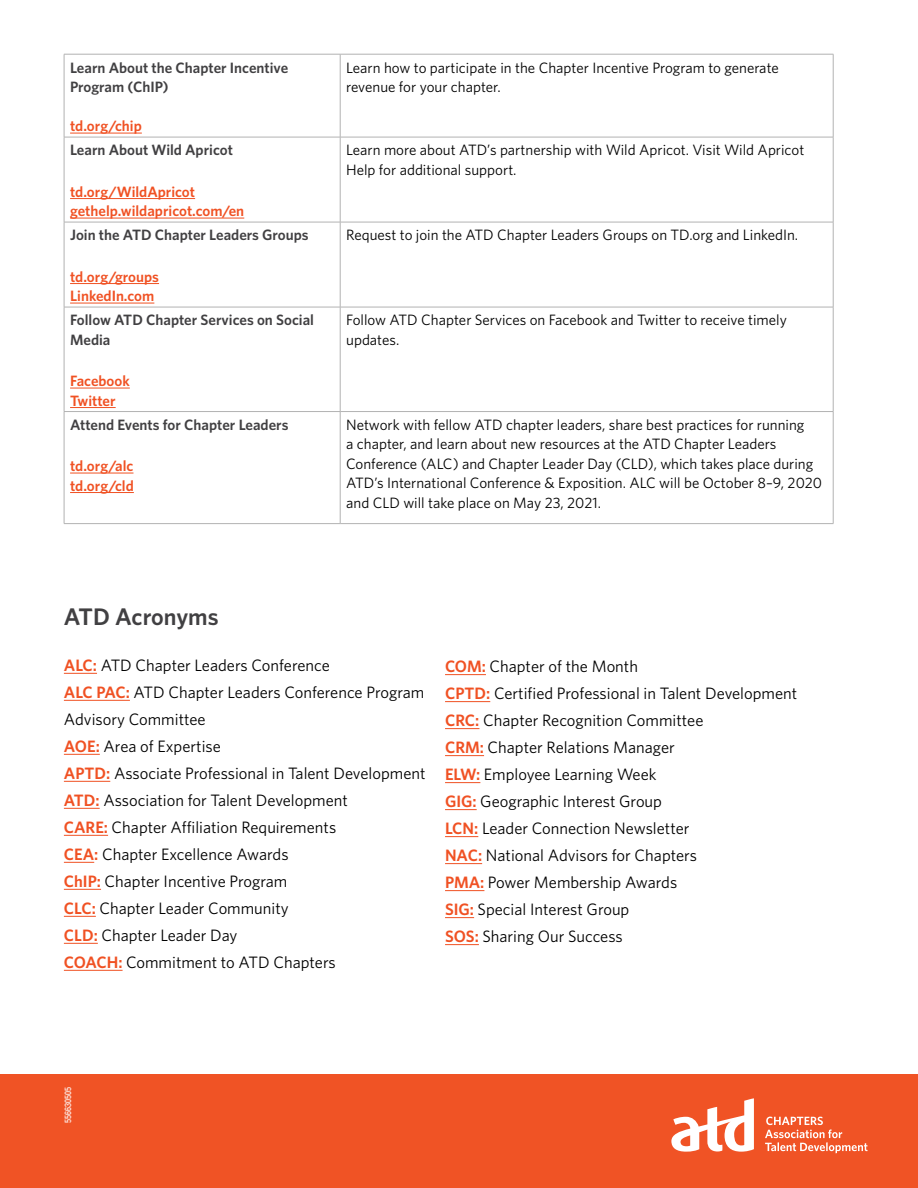
<style>
.page{position:relative;width:918px;height:1188px;background:#fff}
.page>*{position:absolute;margin:0;border:0;box-sizing:border-box;transform-origin:0 0}
.t1{font:600 24px "Whitney HTF";color:#414042}
.t2{font:16.5px/27px "Whitney HTF";color:#000}
.t3{font:15px/19.5px "Whitney HTF";color:#000}
.t4{font:600 15px/19.5px "Whitney HTF";color:#414042}
.t5{font:600 15px/19.5px "Whitney HTF";color:#f05123}
.t6{font:condensed 9px "Univers";color:#fff}
.s1{font-weight:600;color:#f05123}
</style>
<div class="page">
<div style="left:0;top:1074px;width:918px;height:114px;background:#f05325"></div>
<svg style="left:671px;top:1098px;width:83px;height:54px"></svg>
<svg style="left:765px;top:1117px;width:103px;height:36px"></svg>
<hr style="left:340px;top:54px;width:493px;height:1px;background:#b2b2b2">
<hr style="left:833px;top:54px;width:1px;height:83px;background:#b2b2b2">
<hr style="left:64px;top:137px;width:1px;height:85px;background:#b2b2b2">
<hr style="left:340px;top:137px;width:493px;height:1px;background:#b2b2b2">
<hr style="left:340px;top:137px;width:1px;height:85px;background:#b2b2b2">
<hr style="left:833px;top:137px;width:1px;height:85px;background:#b2b2b2">
<hr style="left:64px;top:222px;width:276px;height:1px;background:#b2b2b2">
<hr style="left:64px;top:222px;width:1px;height:85px;background:#b2b2b2">
<hr style="left:340px;top:222px;width:493px;height:1px;background:#b2b2b2">
<hr style="left:340px;top:222px;width:1px;height:85px;background:#b2b2b2">
<hr style="left:833px;top:222px;width:1px;height:85px;background:#b2b2b2">
<hr style="left:64px;top:307px;width:276px;height:1px;background:#b2b2b2">
<hr style="left:64px;top:307px;width:1px;height:104px;background:#b2b2b2">
<hr style="left:340px;top:307px;width:493px;height:1px;background:#b2b2b2">
<hr style="left:340px;top:307px;width:1px;height:104px;background:#b2b2b2">
<hr style="left:833px;top:307px;width:1px;height:104px;background:#b2b2b2">
<hr style="left:64px;top:411px;width:276px;height:1px;background:#b2b2b2">
<hr style="left:64px;top:412px;width:1px;height:111px;background:#b2b2b2">
<hr style="left:340px;top:411px;width:493px;height:1px;background:#b2b2b2">
<hr style="left:340px;top:412px;width:1px;height:111px;background:#b2b2b2">
<hr style="left:833px;top:412px;width:1px;height:111px;background:#b2b2b2">
<hr style="left:64px;top:523px;width:276px;height:1px;background:#b2b2b2">
<hr style="left:340px;top:523px;width:493px;height:1px;background:#b2b2b2">
<hr style="left:64px;top:54px;width:1px;height:83px;background:#b2b2b2">
<hr style="left:64px;top:54px;width:276px;height:1px;background:#b2b2b2">
<hr style="left:340px;top:54px;width:1px;height:83px;background:#b2b2b2">
<hr style="left:64px;top:137px;width:276px;height:1px;background:#b2b2b2">
<hr style="left:70px;top:133px;width:72px;height:1px;background:#f05123">
<hr style="left:70px;top:198px;width:125px;height:1px;background:#f05123">
<hr style="left:70px;top:218px;width:174px;height:1px;background:#f05123">
<hr style="left:70px;top:283px;width:89px;height:1px;background:#f05123">
<hr style="left:70px;top:303px;width:84px;height:1px;background:#f05123">
<hr style="left:70px;top:388px;width:60px;height:1px;background:#f05123">
<hr style="left:70px;top:407px;width:46px;height:1px;background:#f05123">
<hr style="left:70px;top:473px;width:63px;height:1px;background:#f05123">
<hr style="left:70px;top:492px;width:64px;height:1px;background:#f05123">
<hr style="left:64px;top:673px;width:33px;height:1px;background:#f05123">
<hr style="left:64px;top:700px;width:66px;height:1px;background:#f05123">
<hr style="left:64px;top:754px;width:36px;height:1px;background:#f05123">
<hr style="left:64px;top:781px;width:46px;height:1px;background:#f05123">
<hr style="left:64px;top:808px;width:36px;height:1px;background:#f05123">
<hr style="left:64px;top:835px;width:44px;height:1px;background:#f05123">
<hr style="left:64px;top:862px;width:30px;height:1px;background:#f05123">
<hr style="left:64px;top:889px;width:37px;height:1px;background:#f05123">
<hr style="left:64px;top:916px;width:32px;height:1px;background:#f05123">
<hr style="left:64px;top:943px;width:34px;height:1px;background:#f05123">
<hr style="left:64px;top:970px;width:59px;height:1px;background:#f05123">
<hr style="left:445px;top:674px;width:41px;height:1px;background:#f05123">
<hr style="left:445px;top:701px;width:45px;height:1px;background:#f05123">
<hr style="left:445px;top:728px;width:34px;height:1px;background:#f05123">
<hr style="left:445px;top:755px;width:39px;height:1px;background:#f05123">
<hr style="left:445px;top:782px;width:35px;height:1px;background:#f05123">
<hr style="left:445px;top:809px;width:32px;height:1px;background:#f05123">
<hr style="left:445px;top:836px;width:33px;height:1px;background:#f05123">
<hr style="left:445px;top:863px;width:37px;height:1px;background:#f05123">
<hr style="left:445px;top:890px;width:39px;height:1px;background:#f05123">
<svg style="left:445px;top:917px;width:29px;height:1px"></svg>
<hr style="left:445px;top:944px;width:34px;height:1px;background:#f05123">
<p class="t4" style="left:70px;top:57px;width:220px">Learn About the Chapter Incentive<br>Program (ChIP)</p>
<p class="t5" style="left:70px;top:116px;width:73px">td.org/chip</p>
<p class="t4" style="left:70px;top:140px;width:164px">Learn About Wild Apricot</p>
<p class="t5" style="left:70px;top:181px;width:176px">td.org/WildApricot gethelp.wildapricot.com/en</p>
<p class="t4" style="left:70px;top:225px;width:240px">Join the ATD Chapter Leaders Groups</p>
<p class="t5" style="left:70px;top:266px;width:90px">td.org/groups<br>LinkedIn.com</p>
<p class="t4" style="left:70px;top:310px;width:245px">Follow ATD Chapter Services on Social<br>Media</p>
<p class="t5" style="left:70px;top:371px;width:61px">Facebook<br>Twitter</p>
<p class="t4" style="left:70px;top:415px;width:220px">Attend Events for Chapter Leaders</p>
<p class="t5" style="left:70px;top:456px;width:65px">td.org/alc td.org/cld</p>
<p class="t3" style="left:346px;top:57px;width:434px">Learn how to participate in the Chapter Incentive Program to generate revenue for your chapter.</p>
<p class="t3" style="left:346px;top:140px;width:460px">Learn more about ATD’s partnership with Wild Apricot. Visit Wild Apricot<br>Help for additional support.</p>
<p class="t3" style="left:346px;top:225px;width:454px">Request to join the ATD Chapter Leaders Groups on TD.org and LinkedIn.</p>
<p class="t3" style="left:346px;top:310px;width:442px">Follow ATD Chapter Services on Facebook and Twitter to receive timely updates.</p>
<p class="t3" style="left:346px;top:415px;width:477px">Network with fellow ATD chapter leaders, share best practices for running<br>a chapter, and learn about new resources at the ATD Chapter Leaders Conference (ALC) and Chapter Leader Day (CLD), which takes place during ATD’s International Conference &amp; Exposition. ALC will be October 8–9, 2020 and CLD will take place on May 23, 2021.</p>
<h1 class="t1" style="left:64px;top:602px;width:156px">ATD Acronyms</h1>
<p class="t2" style="left:64px;top:652px;width:363px"><span class="s1">ALC:</span> ATD Chapter Leaders Conference<br><span class="s1">ALC PAC:</span> ATD Chapter Leaders Conference Program Advisory Committee<br><span class="s1">AOE:</span> Area of Expertise<br><span class="s1">APTD:</span> Associate Professional in Talent Development <span class="s1">ATD:</span> Association for Talent Development<br><span class="s1">CARE:</span> Chapter Affiliation Requirements<br><span class="s1">CEA:</span> Chapter Excellence Awards<br><span class="s1">ChIP:</span> Chapter Incentive Program<br><span class="s1">CLC:</span> Chapter Leader Community<br><span class="s1">CLD:</span> Chapter Leader Day<br><span class="s1">COACH:</span> Commitment to ATD Chapters</p>
<p class="t2" style="left:445px;top:653px;width:354px"><span class="s1">COM:</span> Chapter of the Month<br><span class="s1">CPTD:</span> Certified Professional in Talent Development<br><span class="s1">CRC:</span> Chapter Recognition Committee<br><span class="s1">CRM:</span> Chapter Relations Manager<br><span class="s1">ELW:</span> Employee Learning Week<br><span class="s1">GIG:</span> Geographic Interest Group<br><span class="s1">LCN:</span> Leader Connection Newsletter<br><span class="s1">NAC:</span> National Advisors for Chapters<br><span class="s1">PMA:</span> Power Membership Awards<br><span class="s1">SIG:</span> Special Interest Group<br><span class="s1">SOS:</span> Sharing Our Success</p>
<p class="t6" style="left:62px;top:1123px;width:37px;rotate:-90deg">556630505</p>
</div>
